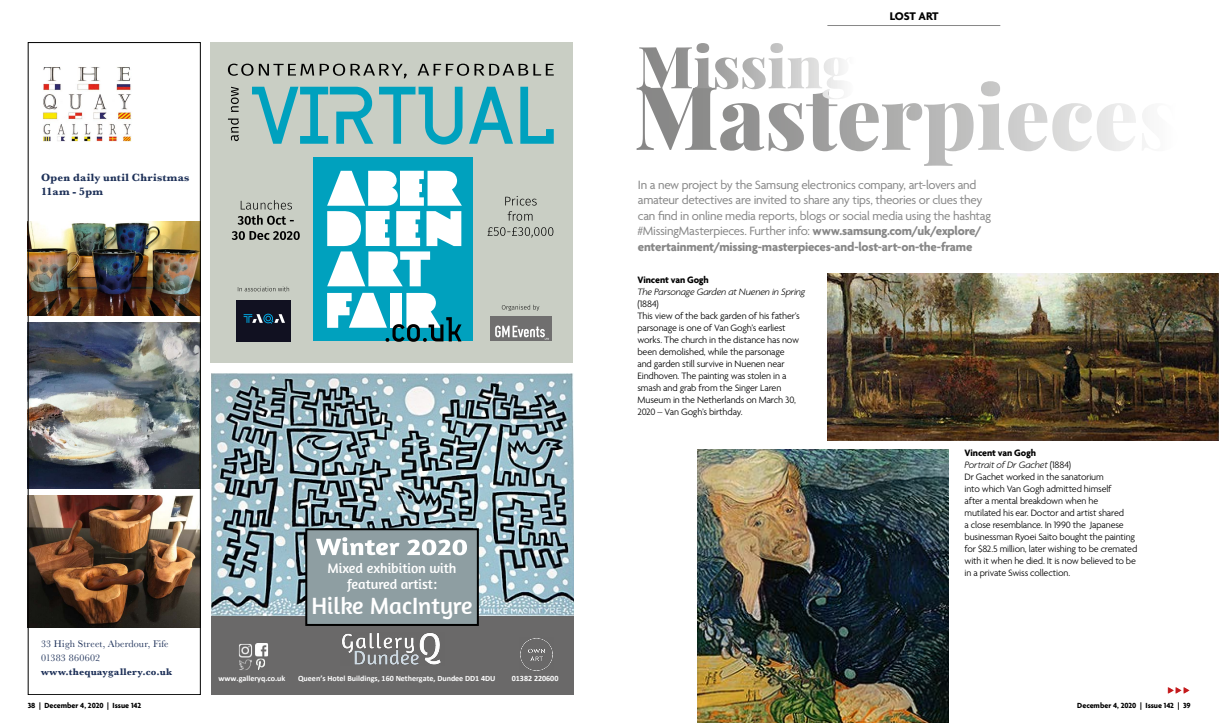
<style>
.page{position:relative;width:1219px;height:723px;background:#fff}
.page>*{position:absolute;margin:0;border:0;box-sizing:border-box;transform-origin:0 0}
.t1{font:24.1px "Amaranth";color:#fff}
.t2{font:14.1px/16px "Amaranth";color:#fff;text-align:center}
.t3{font:13px/15.6px "Agenda";letter-spacing:-.02em;color:#878787}
.t4{font:700 12px "Agenda";letter-spacing:-.025em;color:#000}
.t5{font:700 11px/14px "Baskerville";letter-spacing:.025em;color:#1d3058}
.t6{font:300 10px/12px "Agenda";letter-spacing:-.015em;color:#000}
.t7{font:10px/14px "Baskerville";letter-spacing:.02em;color:#1d3058}
.t8{font:italic 300 10px "Agenda";letter-spacing:-.015em;color:#000}
.t9{font:700 10px "Baskerville";letter-spacing:.025em;color:#1d3058}
.t10{font:700 10px "Agenda";letter-spacing:-.01em;color:#000}
.t11{font:700 8.1px "Calibri";color:#fff}
.t12{font:700 8px "Agenda";color:#000}
.s1{font-weight:700}
.s2{font-style:italic}
</style>
<div class="page">
<svg style="left:637px;top:81px;width:509px;height:70px"></svg>
<hr style="left:827px;top:25px;width:173px;height:1px;background:#878787">
<svg style="left:639px;top:43px;width:216px;height:56px"></svg>
<img style="left:827px;top:274px;width:392px;height:166px">
<img style="left:697px;top:449px;width:252px;height:273px">
<div style="left:210px;top:43px;width:363px;height:320px;background:#c9cec4"></div>
<div style="left:313px;top:158px;width:160px;height:183px;background:#00a1be"></div>
<svg style="left:327px;top:171px;width:135px;height:115px"></svg>
<svg style="left:327px;top:293px;width:134px;height:49px"></svg>
<svg style="left:232px;top:231px;width:68px;height:9px"></svg>
<svg style="left:238px;top:200px;width:56px;height:25px"></svg>
<svg style="left:488px;top:227px;width:65px;height:11px"></svg>
<svg style="left:505px;top:196px;width:32px;height:25px"></svg>
<svg style="left:252px;top:87px;width:302px;height:58px"></svg>
<svg style="left:228px;top:87px;width:11px;height:54px"></svg>
<svg style="left:228px;top:64px;width:326px;height:14px"></svg>
<div style="left:490px;top:316px;width:61px;height:25px;background:#706f6f"></div>
<svg style="left:495px;top:326px;width:54px;height:14px"></svg>
<svg style="left:502px;top:305px;width:37px;height:6px"></svg>
<div style="left:237px;top:300px;width:54px;height:41px;background:#111121"></div>
<svg style="left:244px;top:314px;width:41px;height:10px"></svg>
<svg style="left:238px;top:286px;width:51px;height:5px"></svg>
<img style="left:30px;top:496px;width:169px;height:131px">
<img style="left:30px;top:222px;width:169px;height:93px">
<img style="left:30px;top:322px;width:169px;height:166px">
<img style="left:42px;top:67px;width:89px;height:75px">
<div style="left:28px;top:43px;width:173px;height:651px;border:1px solid #000"></div>
<div style="left:211px;top:615px;width:362px;height:79px;background:#6a6969"></div>
<img style="left:520px;top:638px;width:33px;height:33px">
<img style="left:211px;top:374px;width:362px;height:241px">
<div style="left:306px;top:529px;width:172px;height:96px;background:#8e9ea2"></div>
<div style="left:305px;top:528px;width:174px;height:98px;border:2px solid #000"></div>
<svg style="left:316px;top:537px;width:151px;height:18px"></svg>
<img style="left:342px;top:633px;width:99px;height:32px">
<img style="left:239px;top:643px;width:29px;height:27px">
<p class="t5" style="left:41px;top:170px;width:150px">Open daily until Christmas<br>11am - 5pm</p>
<p class="t7" style="left:41px;top:636px;width:129px">33 High Street, Aberdour, Fife<br>01383 860602</p>
<p class="t9" style="left:41px;top:664px;width:133px">www.thequaygallery.co.uk</p>
<h2 class="t2" style="left:328px;top:560px;width:130px">Mixed exhibition with featured artist:</h2>
<h1 class="t1" style="left:312px;top:592px;width:162px">Hilke MacIntyre</h1>
<p class="t11" style="left:218px;top:672px;width:68px">www.galleryq.co.uk</p>
<p class="t11" style="left:298px;top:672px;width:199px">Queen’s Hotel Buildings, 160 Nethergate, Dundee DD1 4DU</p>
<p class="t11" style="left:512px;top:672px;width:48px">01382 220600</p>
<p class="t4" style="left:890px;top:10px;width:50px">LOST ART</p>
<p class="t3" style="left:638px;top:177px;width:355px">In a new project by the Samsung electronics company, art-lovers and amateur detectives are invited to share any tips, theories or clues they can find in online media reports, blogs or social media using the hashtag #MissingMasterpieces. Further info: <span class="s1">www.samsung.com/uk/explore/ entertainment/missing-masterpieces-and-lost-art-on-the-frame</span></p>
<p class="t10" style="left:637px;top:274px;width:73px">Vincent van Gogh</p>
<p class="t8" style="left:637px;top:286px;width:169px">The Parsonage Garden at Nuenen in Spring</p>
<p class="t6" style="left:637px;top:298px;width:164px">(1884)<br>This view of the back garden of his father’s parsonage is one of Van Gogh’s earliest works. The church in the distance has now been demolished, while the parsonage and garden still survive in Nuenen near Eindhoven. The painting was stolen in a smash and grab from the Singer Laren Museum in the Netherlands on March 30, 2020 – Van Gogh’s birthday.</p>
<p class="t6" style="left:964px;top:448px;width:174px"><span class="s1">Vincent van Gogh<br></span><span class="s2">Portrait of Dr Gachet</span> (1884)<br>Dr Gachet worked in the sanatorium<br>into which Van Gogh admitted himself<br>after a mental breakdown when he mutilated his ear. Doctor and artist shared<br>a close resemblance. In 1990 the Japanese businessman Ryoei Saito bought the painting for $82.5 million, later wishing to be cremated with it when he died. It is now believed to be in a private Swiss collection.</p>
<p class="t12" style="left:28px;top:701px;width:115px">38 | December 4, 2020 | Issue 142</p>
<p class="t12" style="left:1077px;top:701px;width:115px">December 4, 2020 | Issue 142 | 39</p>
</div>
